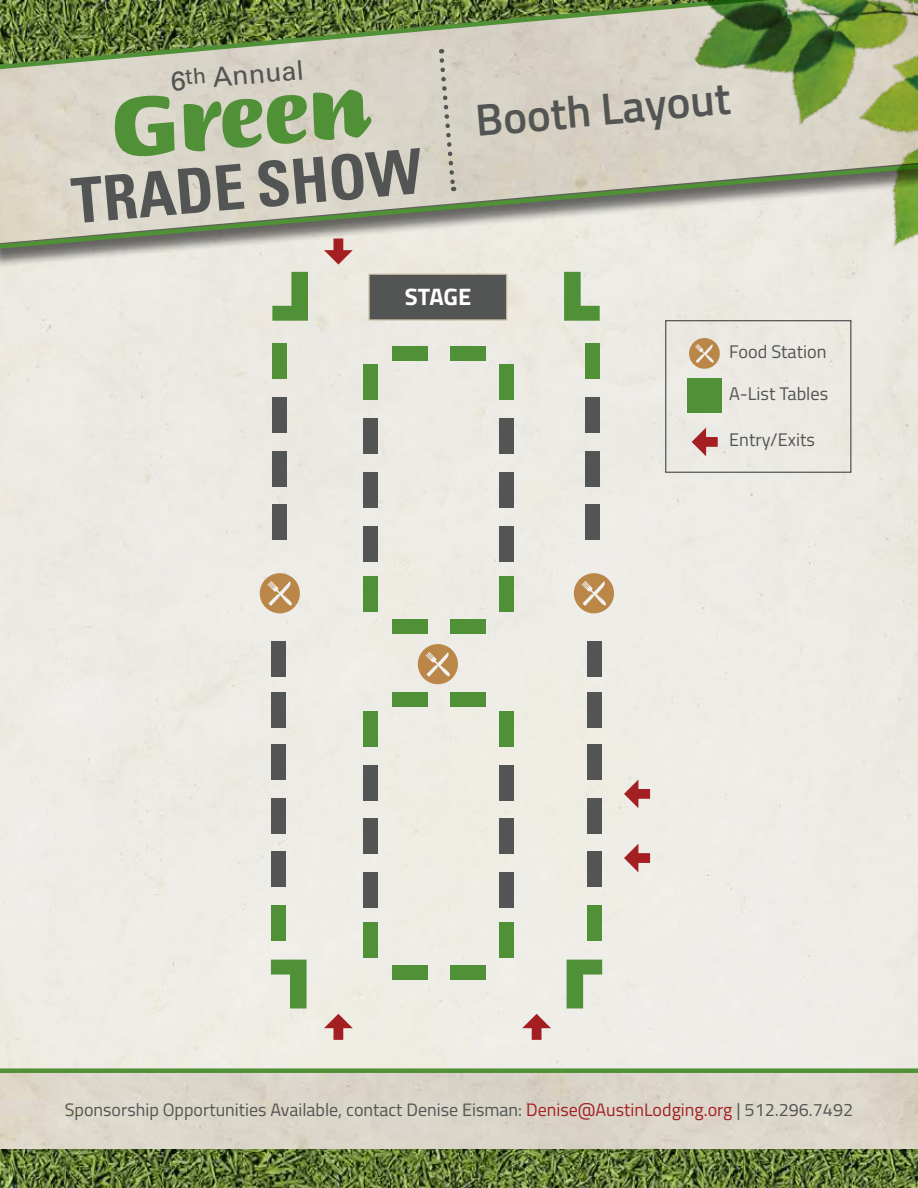
<style>
.page{position:relative;width:918px;height:1188px;background:#fff}
.page>*{position:absolute;margin:0;border:0;box-sizing:border-box;transform-origin:0 0}
.t1{font:900 90.15px "Briem Script Std";color:#509036}
.t2{font:700 condensed 62.4px "Univers";color:#525553}
.t3{font:600 45px "Titillium Web";color:#525553}
.t4{font:27px "Univers";color:#525553}
.t5{font:700 23.85px "Titillium Web";letter-spacing:-.005em;color:#fff}
.t6{font:18.3px "Titillium Web";color:#525553}
.t7{font:18px "Titillium Web";color:#525553}
.s1{color:#a41f22}
</style>
<div class="page">
<div style="left:0;top:268px;width:918px;height:800px;background:#edebe5"></div>
<img style="left:0;top:1149px;width:918px;height:39px">
<div style="left:0;top:0;width:918px;height:268px;background:#000;opacity:.6"></div>
<div style="left:0;top:73px;width:658px;height:87px;background:#d8d4c8"></div>
<svg style="left:0;top:0;width:658px;height:73px;background:#939e76"></svg>
<svg style="left:0;top:160px;width:658px;height:93px;background:#c8c8b9"></svg>
<div style="left:0;top:1068px;width:918px;height:5px;background:#509036"></div>
<svg style="left:437px;top:49px;width:21px;height:142px;background:#cac7bb"></svg>
<img style="left:658px;top:0;width:260px;height:327px">
<div style="left:369px;top:274px;width:138px;height:46px;background:#525553"></div>
<div style="left:369px;top:274px;width:138px;height:46px;border:1px solid #c2b59b"></div>
<svg style="left:272px;top:272px;width:36px;height:49px;background:#8bb177"></svg>
<svg style="left:564px;top:272px;width:36px;height:49px;background:#8bb278"></svg>
<svg style="left:567px;top:960px;width:35px;height:48px;background:#8bb278"></svg>
<svg style="left:271px;top:960px;width:36px;height:48px;background:#8cb379"></svg>
<div style="left:272px;top:343px;width:15px;height:36px;background:#509036"></div>
<div style="left:272px;top:397px;width:15px;height:35px;background:#525553"></div>
<div style="left:272px;top:451px;width:15px;height:35px;background:#525553"></div>
<div style="left:272px;top:505px;width:15px;height:35px;background:#525553"></div>
<div style="left:585px;top:343px;width:15px;height:36px;background:#509036"></div>
<div style="left:585px;top:397px;width:15px;height:35px;background:#525553"></div>
<div style="left:585px;top:451px;width:15px;height:35px;background:#525553"></div>
<div style="left:585px;top:505px;width:15px;height:35px;background:#525553"></div>
<div style="left:392px;top:619px;width:36px;height:15px;background:#509036"></div>
<div style="left:450px;top:619px;width:36px;height:15px;background:#509036"></div>
<div style="left:363px;top:576px;width:15px;height:35px;background:#509036"></div>
<div style="left:500px;top:526px;width:14px;height:36px;background:#525553"></div>
<div style="left:500px;top:576px;width:14px;height:35px;background:#509036"></div>
<div style="left:363px;top:365px;width:15px;height:35px;background:#509036"></div>
<div style="left:392px;top:346px;width:36px;height:15px;background:#509036"></div>
<div style="left:450px;top:346px;width:36px;height:15px;background:#509036"></div>
<div style="left:363px;top:418px;width:15px;height:36px;background:#525553"></div>
<div style="left:363px;top:472px;width:15px;height:36px;background:#525553"></div>
<div style="left:363px;top:526px;width:15px;height:36px;background:#525553"></div>
<div style="left:500px;top:365px;width:14px;height:35px;background:#509036"></div>
<div style="left:500px;top:418px;width:14px;height:36px;background:#525553"></div>
<div style="left:500px;top:472px;width:14px;height:36px;background:#525553"></div>
<div style="left:363px;top:711px;width:15px;height:36px;background:#509036"></div>
<div style="left:392px;top:692px;width:36px;height:15px;background:#509036"></div>
<div style="left:450px;top:692px;width:36px;height:15px;background:#509036"></div>
<div style="left:392px;top:965px;width:36px;height:15px;background:#509036"></div>
<div style="left:450px;top:965px;width:36px;height:15px;background:#509036"></div>
<div style="left:363px;top:765px;width:15px;height:35px;background:#525553"></div>
<div style="left:363px;top:819px;width:15px;height:35px;background:#525553"></div>
<div style="left:363px;top:872px;width:15px;height:36px;background:#525553"></div>
<div style="left:363px;top:922px;width:15px;height:36px;background:#509036"></div>
<div style="left:500px;top:711px;width:14px;height:36px;background:#509036"></div>
<div style="left:500px;top:765px;width:14px;height:35px;background:#525553"></div>
<div style="left:500px;top:819px;width:14px;height:35px;background:#525553"></div>
<div style="left:500px;top:872px;width:14px;height:36px;background:#525553"></div>
<div style="left:500px;top:922px;width:14px;height:36px;background:#509036"></div>
<div style="left:271px;top:905px;width:15px;height:36px;background:#509036"></div>
<div style="left:271px;top:852px;width:15px;height:35px;background:#525553"></div>
<div style="left:271px;top:798px;width:15px;height:35px;background:#525553"></div>
<div style="left:271px;top:744px;width:15px;height:35px;background:#525553"></div>
<div style="left:271px;top:693px;width:15px;height:35px;background:#525553"></div>
<div style="left:271px;top:642px;width:15px;height:35px;background:#525553"></div>
<div style="left:587px;top:905px;width:15px;height:36px;background:#509036"></div>
<div style="left:587px;top:852px;width:15px;height:35px;background:#525553"></div>
<div style="left:587px;top:798px;width:15px;height:35px;background:#525553"></div>
<div style="left:587px;top:744px;width:15px;height:35px;background:#525553"></div>
<div style="left:587px;top:693px;width:15px;height:35px;background:#525553"></div>
<div style="left:587px;top:642px;width:15px;height:35px;background:#525553"></div>
<div style="left:260px;top:573px;width:40px;height:40px;background:#ba8748;border-radius:50%"></div>
<div style="left:574px;top:573px;width:40px;height:40px;background:#ba8748;border-radius:50%"></div>
<svg style="left:582px;top:581px;width:24px;height:25px"></svg>
<div style="left:418px;top:644px;width:40px;height:40px;background:#ba8748;border-radius:50%"></div>
<svg style="left:426px;top:652px;width:24px;height:25px"></svg>
<svg style="left:268px;top:581px;width:24px;height:25px"></svg>
<svg style="left:324px;top:239px;width:29px;height:26px"></svg>
<svg style="left:522px;top:1014px;width:29px;height:26px"></svg>
<svg style="left:324px;top:1014px;width:29px;height:26px"></svg>
<svg style="left:624px;top:779px;width:26px;height:29px"></svg>
<svg style="left:624px;top:844px;width:26px;height:28px"></svg>
<div style="left:689px;top:338px;width:31px;height:31px;background:#ba8748;border-radius:50%"></div>
<svg style="left:695px;top:344px;width:19px;height:19px"></svg>
<svg style="left:692px;top:428px;width:26px;height:28px"></svg>
<div style="left:688px;top:379px;width:34px;height:34px;background:#509036"></div>
<div style="left:665px;top:320px;width:186px;height:153px;border:1px solid #525553"></div>
<h3 class="t4" style="left:169px;top:64px;width:135px;rotate:-5deg">6<sup>th</sup> Annual</h3>
<h1 class="t1" style="left:107px;top:78px;width:261px;rotate:-5deg">Green</h1>
<h2 class="t2" style="left:69px;top:163px;width:353px;rotate:-5deg">TRADE SHOW</h2>
<h3 class="t3" style="left:473px;top:87px;width:257px;rotate:-5deg">Booth Layout</h3>
<h3 class="t5" style="left:405px;top:278px;width:68px">STAGE</h3>
<p class="t6" style="left:729px;top:338px;width:99px">Food Station</p>
<p class="t6" style="left:729px;top:380px;width:101px">A-List Tables</p>
<p class="t6" style="left:729px;top:426px;width:87px">Entry/Exits</p>
<p class="t7" style="left:65px;top:1096px;width:790px">Sponsorship Opportunities Available, contact Denise Eisman: <span class="s1">Denise@AustinLodging.org</span> | 512.296.7492</p>
</div>
